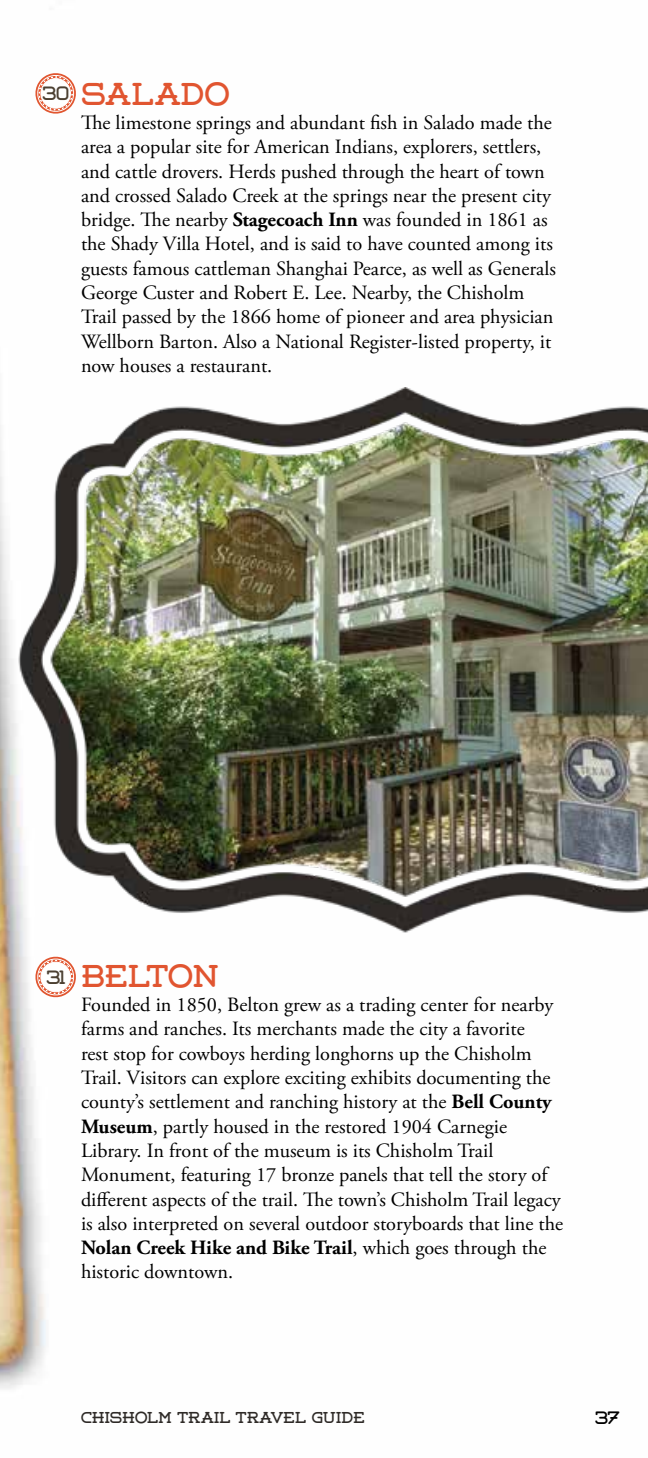
<style>
.page{position:relative;width:648px;height:1458px;background:#fff}
.page>*{position:absolute;margin:0;border:0;box-sizing:border-box;transform-origin:0 0}
.t1{font:31.5px "Weston Free";color:#e15530}
.t2{font:20.25px/24.3px "Adobe Garamond Pro";color:#000}
.t3{font:19.35px "Weston Free";color:#4c4032}
.t4{font:18px "Weston Free";color:#000}
.t5{font:15.75px "Weston Free";color:#2e2a27}
.s1{font-weight:700}
</style>
<div class="page">
<img style="left:0;top:425px;width:59px;height:964px">
<img style="left:8px;top:387px;width:640px;height:550px">
<svg style="left:35px;top:73px;width:41px;height:41px"></svg>
<svg style="left:35px;top:957px;width:41px;height:40px"></svg>
<p class="t3" style="left:43px;top:82px;width:29px">30</p>
<h1 class="t1" style="left:81px;top:75px;width:150px">SALADO</h1>
<p class="t2" style="left:81px;top:111px;width:477px">The limestone springs and abundant fish in Salado made the area a popular site for American Indians, explorers, settlers, and cattle drovers. Herds pushed through the heart of town and crossed Salado Creek at the springs near the present city bridge. The nearby <span class="s1">Stagecoach Inn</span> was founded in 1861 as the Shady Villa Hotel, and is said to have counted among its guests famous cattleman Shanghai Pearce, as well as Generals George Custer and Robert E. Lee. Nearby, the Chisholm Trail passed by the 1866 home of pioneer and area physician Wellborn Barton. Also a National Register-listed property, it now houses a restaurant.</p>
<p class="t3" style="left:46px;top:965px;width:21px">31</p>
<h1 class="t1" style="left:81px;top:957px;width:140px">BELTON</h1>
<p class="t2" style="left:81px;top:993px;width:484px">Founded in 1850, Belton grew as a trading center for nearby farms and ranches. Its merchants made the city a favorite<br>rest stop for cowboys herding longhorns up the Chisholm Trail. Visitors can explore exciting exhibits documenting the county’s settlement and ranching history at the <span class="s1">Bell County Museum</span>, partly housed in the restored 1904 Carnegie Library. In front of the museum is its Chisholm Trail Monument, featuring 17 bronze panels that tell the story of different aspects of the trail. The town’s Chisholm Trail legacy is also interpreted on several outdoor storyboards that line the <span class="s1">Nolan Creek Hike and Bike Trail</span>, which goes through the historic downtown.</p>
<p class="t5" style="left:81px;top:1409px;width:285px">CHISHOLM TRAIL TRAVEL GUIDE</p>
<p class="t4" style="left:595px;top:1407px;width:26px">37</p>
</div>
